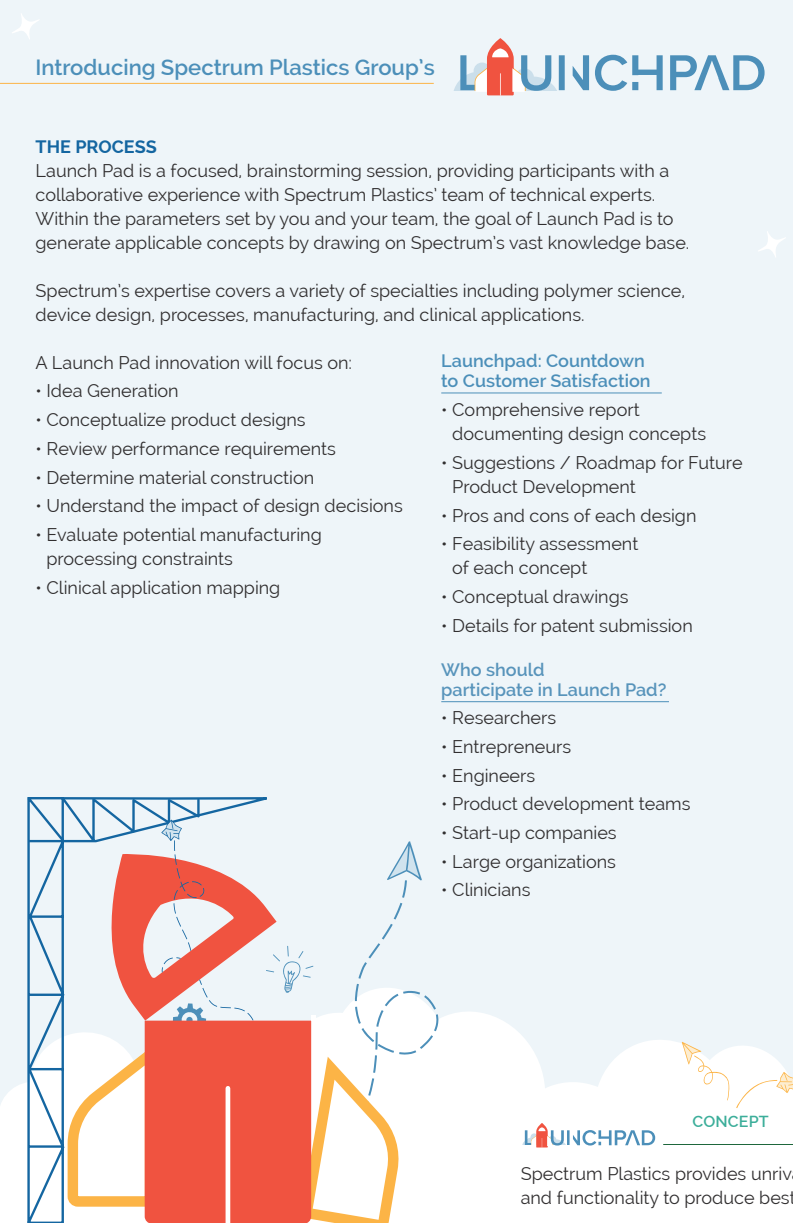
<style>
.page{position:relative;width:793px;height:1223px;background:#fff}
.page>*{position:absolute;margin:0;border:0;box-sizing:border-box;transform-origin:0 0}
.t1{font:600 22px "Raleway";color:#4c8fb9}
.t2{font:18px/24px "Raleway";color:#312f30}
.t3{font:600 18px/20px "Raleway";color:#4c8fb9}
.t4{font:600 18px/20px "Raleway";color:#5894bb}
.t5{font:700 18px "Raleway";color:#1466a1}
.t6{font:600 16px "Raleway";letter-spacing:.01em;color:#3cae9a}
</style>
<div class="page">
<div style="left:0;top:0;width:792px;height:1223px;background:#eef5f9"></div>
<svg style="left:0;top:1012px;width:792px;height:211px;fill:#fff"></svg>
<svg style="left:758px;top:231px;width:27px;height:26px"></svg>
<svg style="left:12px;top:14px;width:27px;height:25px"></svg>
<svg style="left:595px;top:55px;width:67px;height:36px"></svg>
<svg style="left:670px;top:55px;width:94px;height:35px"></svg>
<svg style="left:454px;top:38px;width:134px;height:58px"></svg>
<div style="left:502px;top:1145px;width:71px;height:25px;background:#fff"></div>
<svg style="left:521px;top:1123px;width:133px;height:39px"></svg>
<hr style="left:0;top:83px;width:433px;height:1px;background:#fcb446">
<hr style="left:662px;top:1144px;width:130px;height:1px;background:#1e673c">
<svg style="left:681px;top:1041px;width:48px;height:59px"></svg>
<svg style="left:735px;top:1072px;width:57px;height:36px;background:#fef9f2"></svg>
<hr style="left:441px;top:392px;width:220px;height:1px;background:#4c8fb9">
<hr style="left:441px;top:701px;width:227px;height:1px;background:#4c8fb9">
<svg style="left:25px;top:797px;width:413px;height:426px"></svg>
<p class="t1" style="left:35px;top:55px;width:400px">Introducing Spectrum Plastics Group’s</p>
<p class="t5" style="left:36px;top:136px;width:123px">THE PROCESS</p>
<p class="t2" style="left:36px;top:158px;width:654px">Launch Pad is a focused, brainstorming session, providing participants with a collaborative experience with Spectrum Plastics’ team of technical experts.<br>Within the parameters set by you and your team, the goal of Launch Pad is to generate applicable concepts by drawing on Spectrum’s vast knowledge base.</p>
<p class="t2" style="left:36px;top:278px;width:650px">Spectrum’s expertise covers a variety of specialties including polymer science, device design, processes, manufacturing, and clinical applications.</p>
<p class="t2" style="left:36px;top:350px;width:318px">A Launch Pad innovation will focus on:</p>
<p class="t2" style="left:36px;top:379px;width:144px">• Idea Generation</p>
<p class="t2" style="left:36px;top:408px;width:271px">• Conceptualize product designs</p>
<p class="t2" style="left:36px;top:436px;width:302px">• Review performance requirements</p>
<p class="t2" style="left:36px;top:465px;width:280px">• Determine material construction</p>
<p class="t2" style="left:36px;top:494px;width:368px">• Understand the impact of design decisions</p>
<p class="t2" style="left:47px;top:522px;width:276px;text-indent:-11px">• Evaluate potential manufacturing processing constraints</p>
<p class="t2" style="left:36px;top:575px;width:246px">• Clinical application mapping</p>
<p class="t3" style="left:441px;top:351px;width:211px">Launchpad: Countdown to Customer Satisfaction</p>
<p class="t2" style="left:452px;top:398px;width:255px;text-indent:-11px">• Comprehensive report documenting design concepts</p>
<p class="t2" style="left:452px;top:450px;width:291px;text-indent:-11px">• Suggestions / Roadmap for Future<br>Product Development</p>
<p class="t2" style="left:441px;top:503px;width:256px">• Pros and cons of each design</p>
<p class="t2" style="left:452px;top:532px;width:187px;text-indent:-11px">• Feasibility assessment of each concept</p>
<p class="t2" style="left:441px;top:584px;width:189px">• Conceptual drawings</p>
<p class="t2" style="left:441px;top:613px;width:253px">• Details for patent submission</p>
<p class="t4" style="left:441px;top:659px;width:226px">Who should<br>participate in Launch Pad?</p>
<p class="t2" style="left:441px;top:706px;width:116px">• Researchers</p>
<p class="t2" style="left:441px;top:734px;width:131px">• Entrepreneurs</p>
<p class="t2" style="left:441px;top:763px;width:95px">• Engineers</p>
<p class="t2" style="left:441px;top:792px;width:250px">• Product development teams</p>
<p class="t2" style="left:441px;top:820px;width:177px">• Start-up companies</p>
<p class="t2" style="left:441px;top:849px;width:176px">• Large organizations</p>
<p class="t2" style="left:441px;top:878px;width:91px">• Clinicians</p>
<p class="t6" style="left:692px;top:1111px;width:78px">CONCEPT</p>
<p class="t2" style="left:520px;top:1161px;width:276px">Spectrum Plastics provides unriv and functionality to produce best</p>
</div>
